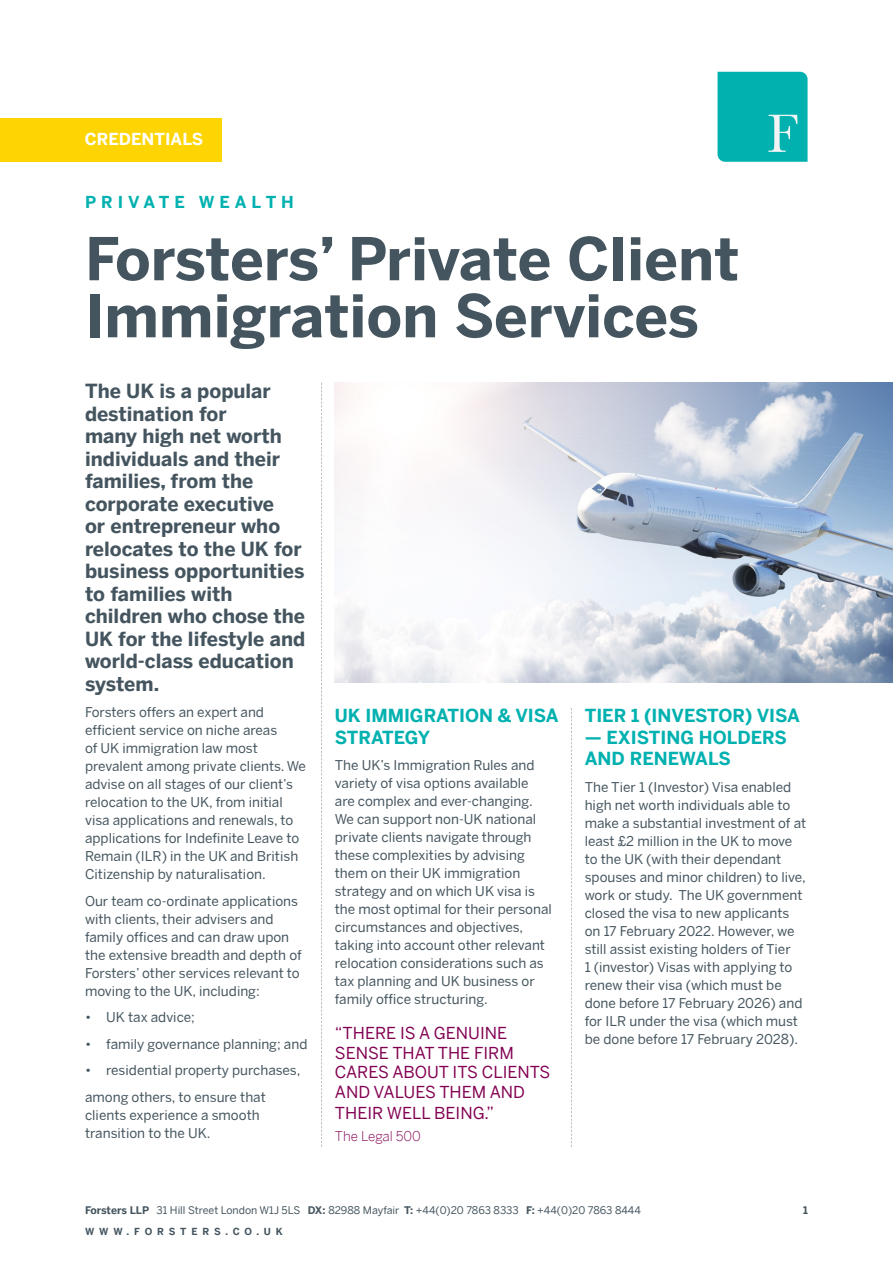
<style>
.page{position:relative;width:893px;height:1263px;background:#fff}
.page>*{position:absolute;margin:0;border:0;box-sizing:border-box;transform-origin:0 0}
.Drop_Cap{font:700 58.5px/57px "Benton Sans";color:#45555f}
.Drop_Cap-2{font:700 19.5px/22.5px "Benton Sans";color:#45555f}
.Drop_Cap-3{font:700 18px/21.6px "Benton Sans";color:#00b1b0}
.Drop_Cap-4{font:16.5px/19.5px "Benton Sans";color:#820052}
.Drop_Cap-5{font:700 16.5px "Benton Sans";letter-spacing:.3em;color:#00b1b0}
.Drop_Cap-6{font:700 16.5px "Benton Sans";color:#fff}
.Drop_Cap-7{font:13.5px/18px "Benton Sans";color:#45555f}
.Drop_Cap-8{font:300 13.5px "Benton Sans";color:#820052}
.Drop_Cap-9{font:10.5px "Benton Sans";color:#45555f}
.Drop_Cap-10{font:700 10.5px "Benton Sans";color:#45555f}
.Drop_Cap-11{font:700 9.75px "Benton Sans";letter-spacing:.5em;color:#45555f}
.s1{font-weight:700}
</style>
<div class="page">
<div style="left:718px;top:72px;width:90px;height:90px;background:#00b1b0"></div>
<img style="left:335px;top:383px;width:558px;height:299px">
<div style="left:0;top:118px;width:221px;height:44px;background:#fed503"></div>
<svg style="left:571px;top:708px;width:1px;height:439px"></svg>
<svg style="left:321px;top:383px;width:1px;height:764px"></svg>
<p class="Drop_Cap-6" style="left:85px;top:129px;width:120px">CREDENTIALS</p>
<p class="Drop_Cap-5" style="left:85px;top:193px;width:210px">PRIVATE WEALTH</p>
<p class="Drop_Cap" style="left:85px;top:230px;width:656px">Forsters’ Private Client<br>Immigration Services</p>
<p class="Drop_Cap-2" style="left:85px;top:379px;width:222px">The UK is a popular destination for<br>many high net worth individuals and their families, from the corporate executive<br>or entrepreneur who relocates to the UK for business opportunities to families with children who chose the<br>UK for the lifestyle and world-class education system.</p>
<p class="Drop_Cap-7" style="left:85px;top:703px;width:222px">Forsters offers an expert and efficient service on niche areas<br>of UK immigration law most prevalent among private clients. We advise on all stages of our client’s relocation to the UK, from initial visa applications and renewals, to applications for Indefinite Leave to Remain (ILR) in the UK and British Citizenship by naturalisation.</p>
<p class="Drop_Cap-7" style="left:85px;top:891px;width:218px">Our team co-ordinate applications with clients, their advisers and family offices and can draw upon the extensive breadth and depth of Forsters’ other services relevant to moving to the UK, including:</p>
<p class="Drop_Cap-7" style="left:85px;top:1008px;width:111px">• UK tax advice;</p>
<p class="Drop_Cap-7" style="left:85px;top:1034px;width:224px">• family governance planning; and</p>
<p class="Drop_Cap-7" style="left:85px;top:1061px;width:217px">• residential property purchases,</p>
<p class="Drop_Cap-7" style="left:85px;top:1087px;width:182px">among others, to ensure that clients experience a smooth transition to the UK.</p>
<p class="Drop_Cap-3" style="left:335px;top:705px;width:225px">UK IMMIGRATION &amp; VISA<br>STRATEGY</p>
<p class="Drop_Cap-7" style="left:335px;top:756px;width:218px">The UK’s Immigration Rules and variety of visa options available are complex and ever-changing.<br>We can support non-UK national private clients navigate through these complexities by advising them on their UK immigration strategy and on which UK visa is the most optimal for their personal circumstances and objectives, taking into account other relevant relocation considerations such as tax planning and UK business or family office structuring.</p>
<p class="Drop_Cap-4" style="left:335px;top:1023px;width:217px">“THERE IS A GENUINE<br>SENSE THAT THE FIRM<br>CARES ABOUT ITS CLIENTS<br>AND VALUES THEM AND</p>
<p class="Drop_Cap-4" style="left:335px;top:1103px;width:161px">THEIR WELL BEING.”</p>
<p class="Drop_Cap-8" style="left:335px;top:1128px;width:87px">The Legal 500</p>
<p class="Drop_Cap-3" style="left:585px;top:705px;width:217px">TIER 1 (INVESTOR) VISA</p>
<p class="Drop_Cap-3" style="left:585px;top:726px;width:204px">— EXISTING HOLDERS<br>AND RENEWALS</p>
<p class="Drop_Cap-7" style="left:585px;top:778px;width:223px">The Tier 1 (Investor) Visa enabled high net worth individuals able to make a substantial investment of at least £2 million in the UK to move to the UK (with their dependant spouses and minor children) to live, work or study. The UK government closed the visa to new applicants on 17 February 2022. However, we still assist existing holders of Tier<br>1 (investor) Visas with applying to renew their visa (which must be done before 17 February 2026) and for ILR under the visa (which must be done before 17 February 2028).</p>
<p class="Drop_Cap-9" style="left:85px;top:1204px;width:557px"><span class="s1">Forsters LLP</span> 31 Hill Street London W1J 5LS <span class="s1">DX:</span> 82988 Mayfair <span class="s1">T:</span> +44(0)20 7863 8333 <span class="s1">F:</span> +44(0)20 7863 8444</p>
<p class="Drop_Cap-11" style="left:85px;top:1226px;width:199px">WWW.FORSTERS.CO.UK</p>
<p class="Drop_Cap-10" style="left:803px;top:1204px;width:6px">1</p>
</div>
